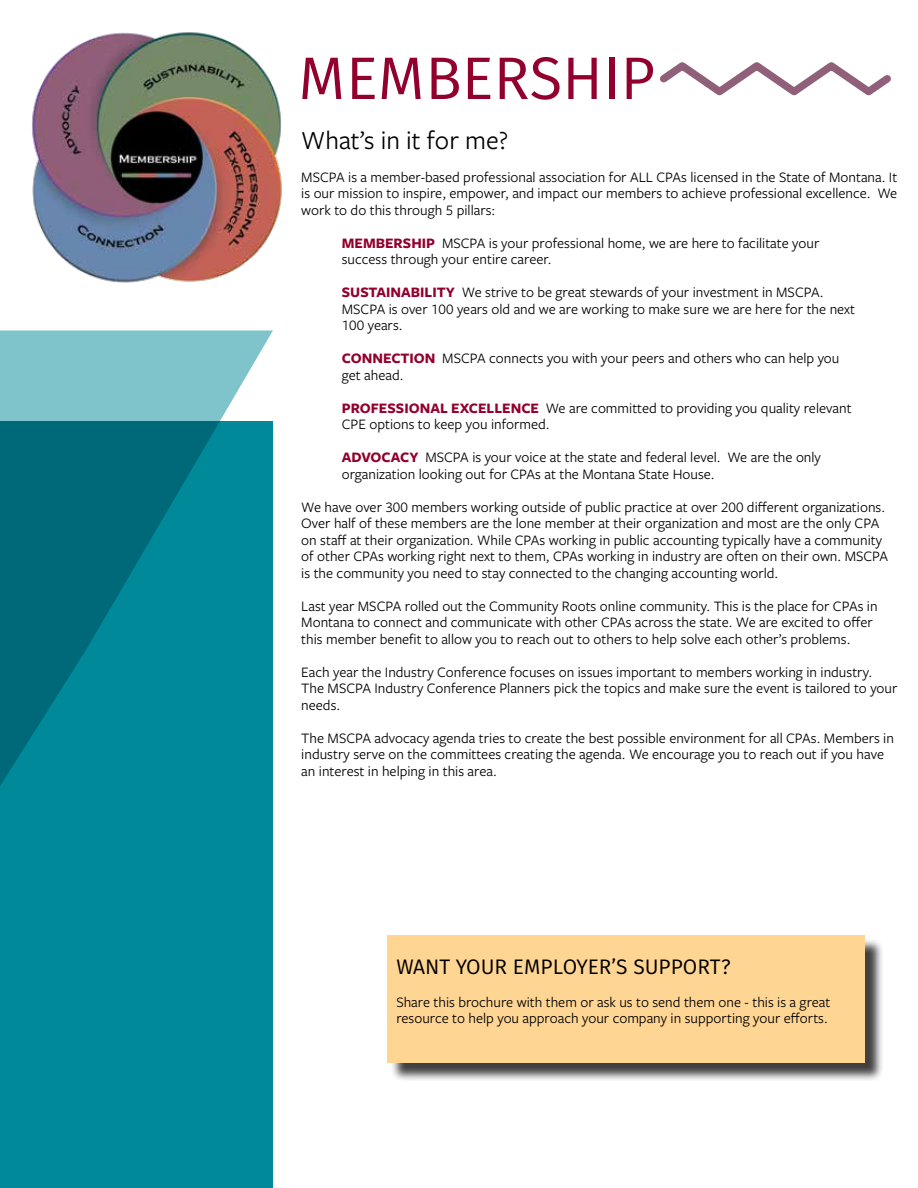
<style>
.page{position:relative;width:918px;height:1188px;background:#fff}
.page>*{position:absolute;margin:0;border:0;box-sizing:border-box;transform-origin:0 0}
.t1{font:60px "Fira Sans";color:#92002d}
.t2{font:27px "Freight Sans Pro";color:#000}
.t3{font:21px "Fira Sans";color:#000}
.t4{font:15px/16.5px "Freight Sans Pro";color:#000}
.s1{font-weight:700;color:#92002d}
</style>
<div class="page">
<div style="left:0;top:421px;width:273px;height:767px;background:#008998"></div>
<div style="left:390px;top:938px;width:494px;height:144px;background:#000;opacity:.75"></div>
<div style="left:388px;top:936px;width:477px;height:127px;background:#ffd594"></div>
<img style="left:32px;top:32px;width:250px;height:251px">
<svg style="left:0;top:330px;width:273px;height:456px"></svg>
<svg style="left:660px;top:62px;width:231px;height:34px"></svg>
<h1 class="t1" style="left:298px;top:36px;width:358px">MEMBERSHIP</h1>
<h2 class="t2" style="left:301px;top:122px;width:208px">What’s in it for me?</h2>
<p class="t4" style="left:301px;top:168px;width:597px;text-align:justify">MSCPA is a member-based professional association for ALL CPAs licensed in the State of Montana. It is our mission to inspire, empower, and impact our members to achieve professional excellence. We work to do this through 5 pillars:</p>
<p class="t4" style="left:342px;top:234px;width:479px"><span class="s1">MEMBERSHIP</span> MSCPA is your professional home, we are here to facilitate your success through your entire career.</p>
<p class="t4" style="left:342px;top:283px;width:515px"><span class="s1">SUSTAINABILITY</span> We strive to be great stewards of your investment in MSCPA.<br>MSCPA is over 100 years old and we are working to make sure we are here for the next<br>100 years.</p>
<p class="t4" style="left:342px;top:349px;width:499px"><span class="s1">CONNECTION</span> MSCPA connects you with your peers and others who can help you get ahead.</p>
<p class="t4" style="left:342px;top:399px;width:511px"><span class="s1">PROFESSIONAL EXCELLENCE</span> We are committed to providing you quality relevant<br>CPE options to keep you informed.</p>
<p class="t4" style="left:342px;top:448px;width:481px"><span class="s1">ADVOCACY</span> MSCPA is your voice at the state and federal level. We are the only organization looking out for CPAs at the Montana State House.</p>
<p class="t4" style="left:301px;top:498px;width:588px">We have over 300 members working outside of public practice at over 200 different organizations.<br>Over half of these members are the lone member at their organization and most are the only CPA on staff at their organization. While CPAs working in public accounting typically have a community of other CPAs working right next to them, CPAs working in industry are often on their own. MSCPA is the community you need to stay connected to the changing accounting world.</p>
<p class="t4" style="left:301px;top:597px;width:578px">Last year MSCPA rolled out the Community Roots online community. This is the place for CPAs in<br>Montana to connect and communicate with other CPAs across the state. We are excited to offer this member benefit to allow you to reach out to others to help solve each other’s problems.</p>
<p class="t4" style="left:301px;top:663px;width:598px">Each year the Industry Conference focuses on issues important to members working in industry.<br>The MSCPA Industry Conference Planners pick the topics and make sure the event is tailored to your needs.</p>
<p class="t4" style="left:301px;top:729px;width:594px">The MSCPA advocacy agenda tries to create the best possible environment for all CPAs. Members in industry serve on the committees creating the agenda. We encourage you to reach out if you have an interest in helping in this area.</p>
<h3 class="t3" style="left:396px;top:951px;width:336px">WANT YOUR EMPLOYER’S SUPPORT?</h3>
<p class="t4" style="left:396px;top:993px;width:436px">Share this brochure with them or ask us to send them one - this is a great resource to help you approach your company in supporting your efforts.</p>
</div>
